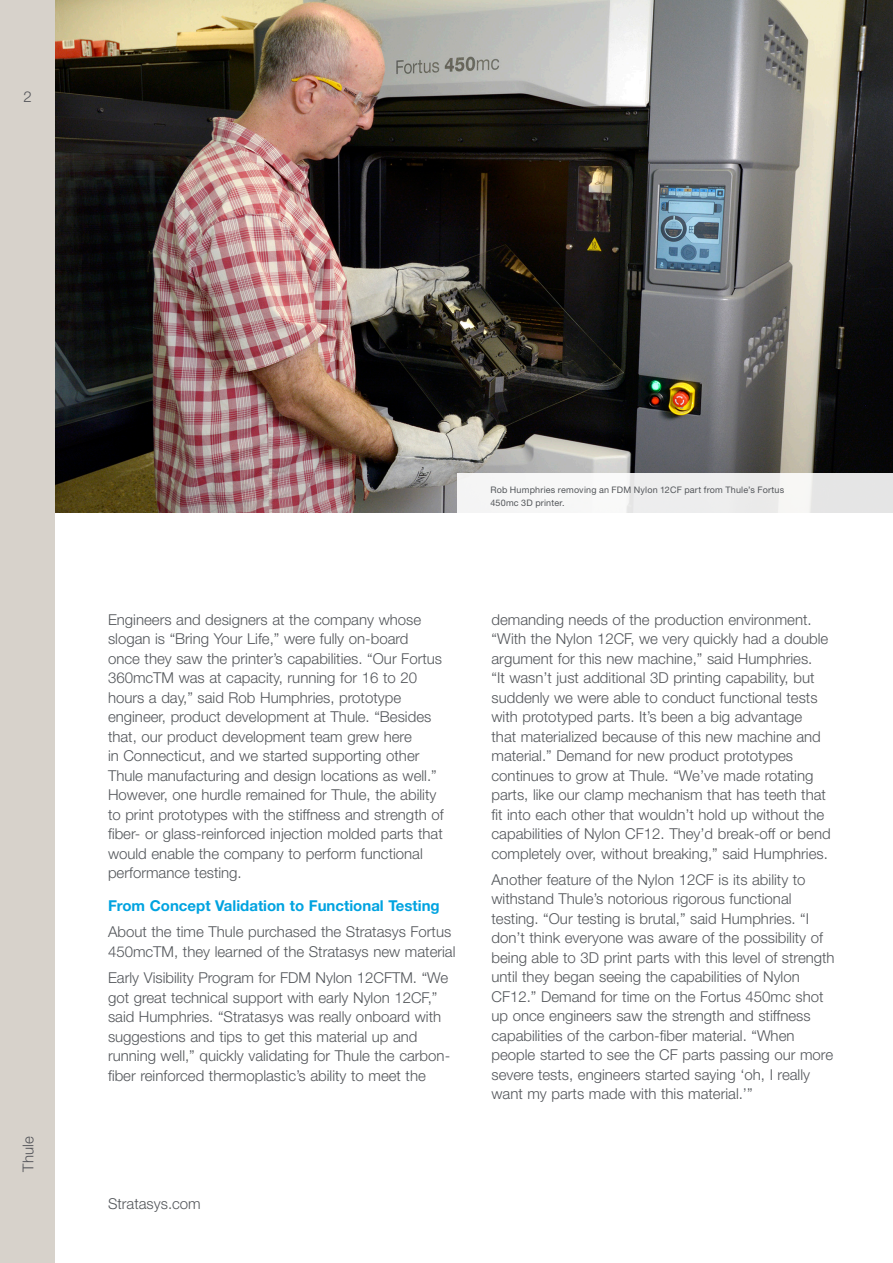
<style>
.page{position:relative;width:893px;height:1263px;background:#fff}
.page>*{position:absolute;margin:0;border:0;box-sizing:border-box;transform-origin:0 0}
.Para{font:300 15px/19.5px "Helvetica Neue LT Std";color:#53565a}
.Para_Header{font:700 15px "Helvetica Neue LT Std";color:#00a3e0}
.t1{font:300 15px "Helvetica Neue LT Std";letter-spacing:.005em;color:#54555a}
.Caption{font:9px/13.5px "Helvetica Neue LT Std";letter-spacing:.02em;color:#53565a}
</style>
<div class="page">
<div style="left:0;top:0;width:55px;height:1263px;background:#d7d2cb"></div>
<img style="left:55px;top:0;width:838px;height:512px">
<div style="left:457px;top:473px;width:436px;height:39px;background:#eeeeef"></div>
<p class="t1" style="left:23px;top:88px;width:10px">2</p>
<p class="t1" style="left:19px;top:1171px;width:37px;rotate:-90deg">Thule</p>
<p class="Caption" style="left:490px;top:482px;width:295px">Rob Humphries removing an FDM Nylon 12CF part from Thule’s Fortus<br>450mc 3D printer.</p>
<p class="Para" style="left:108px;top:609px;width:337px">Engineers and designers at the company whose slogan is “Bring Your Life,” were fully on-board once they saw the printer’s capabilities. “Our Fortus 360mcTM was at capacity, running for 16 to 20 hours a day,” said Rob Humphries, prototype engineer, product development at Thule. “Besides that, our product development team grew here<br>in Connecticut, and we started supporting other Thule manufacturing and design locations as well.” However, one hurdle remained for Thule, the ability to print prototypes with the stiffness and strength of fiber- or glass-reinforced injection molded parts that would enable the company to perform functional performance testing.</p>
<p class="Para_Header" style="left:108px;top:896px;width:333px">From Concept Validation to Functional Testing</p>
<p class="Para" style="left:108px;top:922px;width:349px">About the time Thule purchased the Stratasys Fortus<br>450mcTM, they learned of the Stratasys new material</p>
<p class="Para" style="left:108px;top:968px;width:344px">Early Visibility Program for FDM Nylon 12CFTM. “We got great technical support with early Nylon 12CF,” said Humphries. “Stratasys was really onboard with suggestions and tips to get this material up and running well,” quickly validating for Thule the carbon&shy;fiber reinforced thermoplastic’s ability to meet the</p>
<p class="Para" style="left:491px;top:609px;width:341px">demanding needs of the production environment. “With the Nylon 12CF, we very quickly had a double argument for this new machine,” said Humphries.<br>“It wasn’t just additional 3D printing capability, but suddenly we were able to conduct functional tests with prototyped parts. It’s been a big advantage that materialized because of this new machine and material.” Demand for new product prototypes continues to grow at Thule. “We’ve made rotating parts, like our clamp mechanism that has teeth that fit into each other that wouldn’t hold up without the capabilities of Nylon CF12. They’d break-off or bend completely over, without breaking,” said Humphries.</p>
<p class="Para" style="left:491px;top:869px;width:345px">Another feature of the Nylon 12CF is its ability to withstand Thule’s notorious rigorous functional testing. “Our testing is brutal,” said Humphries. “I don’t think everyone was aware of the possibility of being able to 3D print parts with this level of strength until they began seeing the capabilities of Nylon CF12.” Demand for time on the Fortus 450mc shot up once engineers saw the strength and stiffness capabilities of the carbon-fiber material. “When people started to see the CF parts passing our more severe tests, engineers started saying ‘oh, I really want my parts made with this material.’”</p>
<p class="Para" style="left:108px;top:1193px;width:94px">Stratasys.com</p>
</div>
